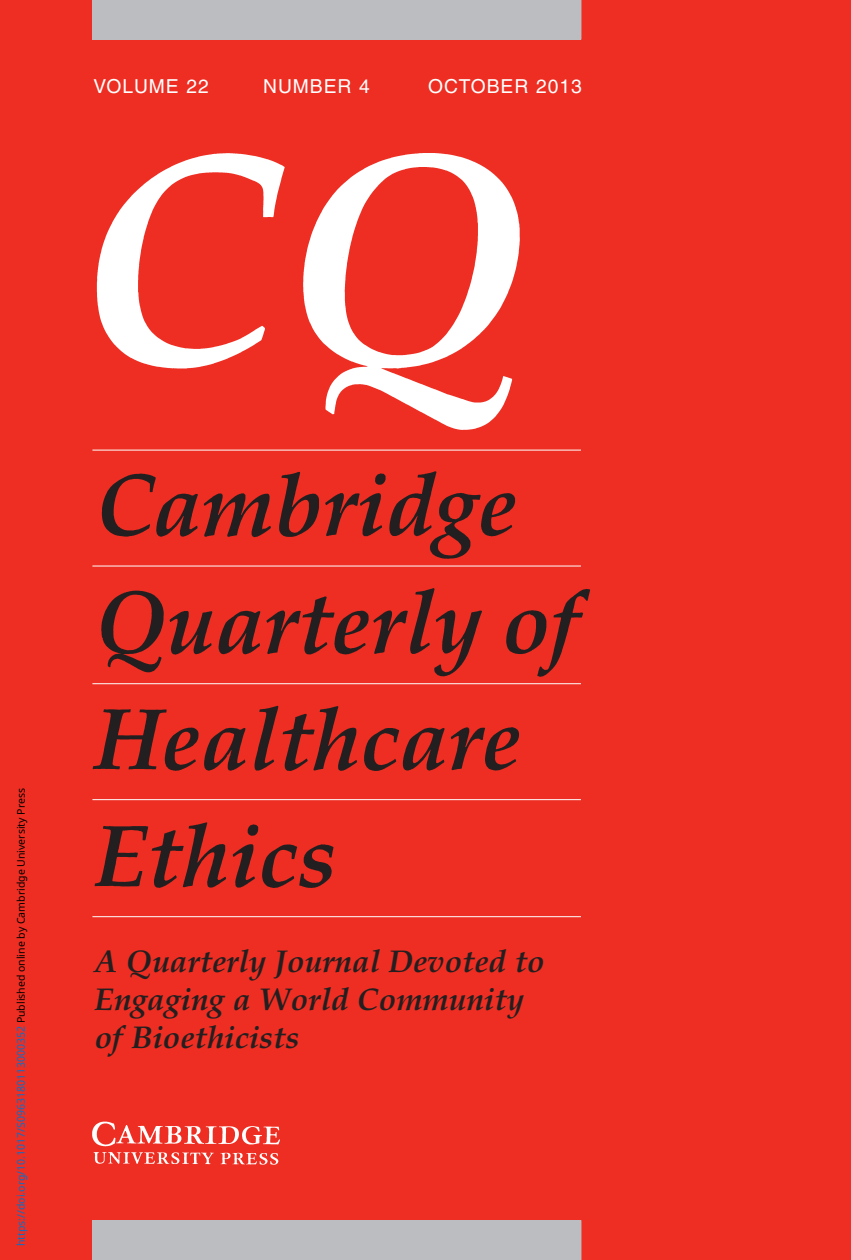
<style>
.page{position:relative;width:851px;height:1260px;background:#fff}
.page>*{position:absolute;margin:0;border:0;box-sizing:border-box;transform-origin:0 0}
.t1{font:italic 700 31.5px/37.8px "Book Antiqua";color:#231f20}
.t2{font:19.25px "Helvetica";letter-spacing:.05em;color:#fff}
.t3{font:10.5px "Noto Sans";color:#0172cf}
.s1{color:#000}
</style>
<div class="page">
<div style="left:0;top:0;width:850px;height:1260px;background:#ee2e22"></div>
<svg style="left:92px;top:39px;width:489px;height:1px"></svg>
<svg style="left:92px;top:1220px;width:489px;height:1px"></svg>
<div style="left:92px;top:0;width:489px;height:39px;background:#bcbdc0"></div>
<div style="left:92px;top:1221px;width:489px;height:39px;background:#bcbdc0"></div>
<img style="left:96px;top:153px;width:424px;height:277px">
<hr style="left:92px;top:450px;width:489px;height:1px;background:#fff">
<hr style="left:92px;top:916px;width:489px;height:1px;background:#fff">
<img style="left:92px;top:1121px;width:188px;height:44px">
<img style="left:92px;top:471px;width:498px;height:417px">
<p class="t2" style="left:93px;top:79px;width:117px">VOLUME 22</p>
<p class="t2" style="left:263px;top:79px;width:108px">NUMBER 4</p>
<p class="t2" style="left:428px;top:79px;width:155px">OCTOBER 2013</p>
<p class="t3" style="left:14px;top:1246px;width:460px;rotate:-90deg">https://doi.org/10.1017/S0963180113000352 <span class="s1">Published online by Cambridge University Press</span></p>
<p class="t1" style="left:95px;top:946px;width:451px">A Quarterly Journal Devoted to<br>Engaging a World Community of Bioethicists</p>
</div>
